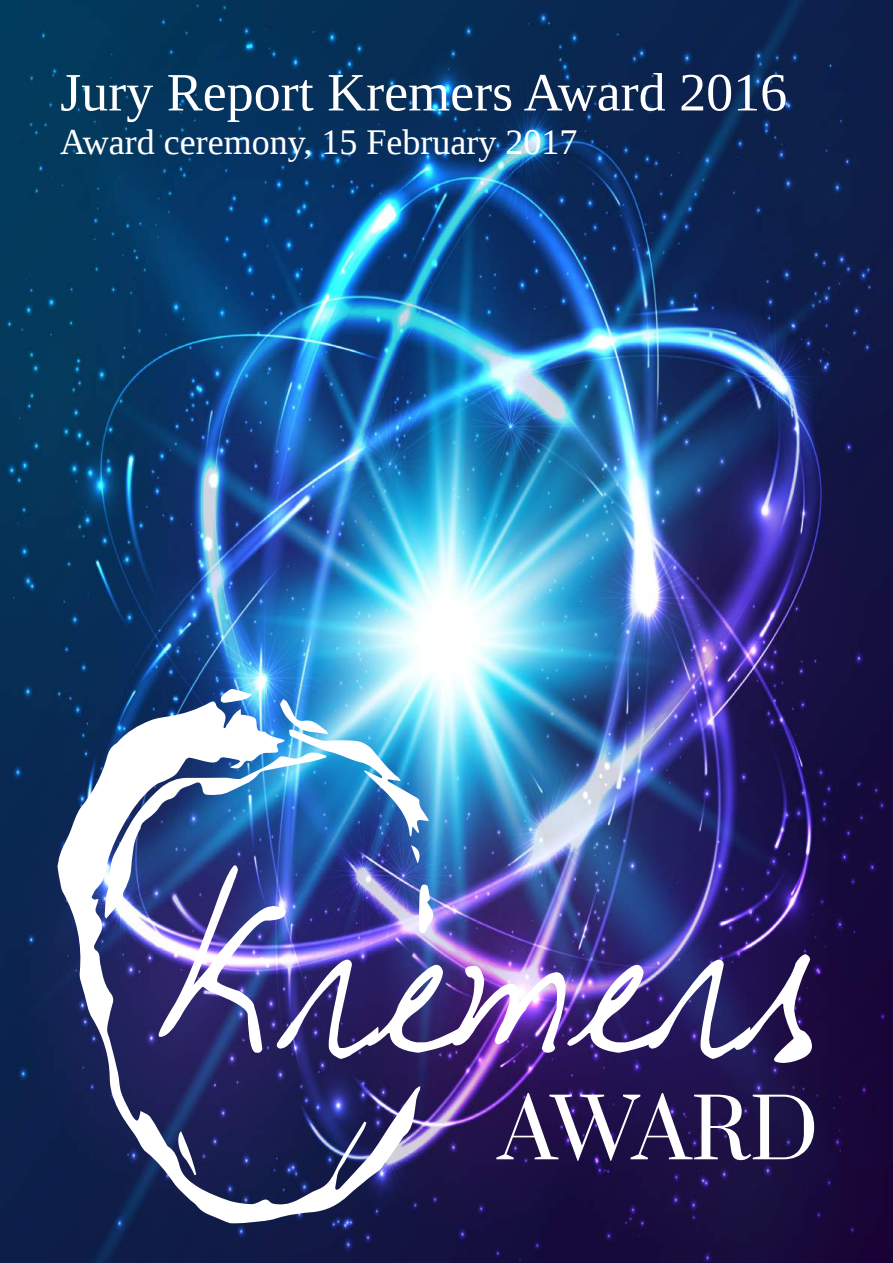
<style>
.page{position:relative;width:893px;height:1263px;background:#fff}
.page>*{position:absolute;margin:0;border:0;box-sizing:border-box;transform-origin:0 0}
.t1{font:178.5px "My Boyfriend's Handwriting";color:#fff}
.t2{font:80.85px "Prata";letter-spacing:-.035em;color:#fff}
.t3{font:54px "Liberation Serif";color:#fff}
.t4{font:36px "Liberation Serif";color:#fff}
</style>
<div class="page">
<img style="left:0;top:0;width:893px;height:1263px">
<svg style="left:57px;top:701px;width:363px;height:522px;background:#43457b"></svg>
<svg style="left:176px;top:1131px;width:20px;height:44px"></svg>
<img style="left:105px;top:689px;width:329px;height:244px">
<h3 class="t3" style="left:60px;top:57px;width:728px">Jury Report Kremers Award 2016</h3>
<p class="t4" style="left:60px;top:118px;width:519px">Award ceremony, 15 February 2017</p>
<h1 class="t1" style="left:159px;top:887px;width:661px">Kremers</h1>
<h2 class="t2" style="left:499px;top:1079px;width:321px">AWARD</h2>
</div>
